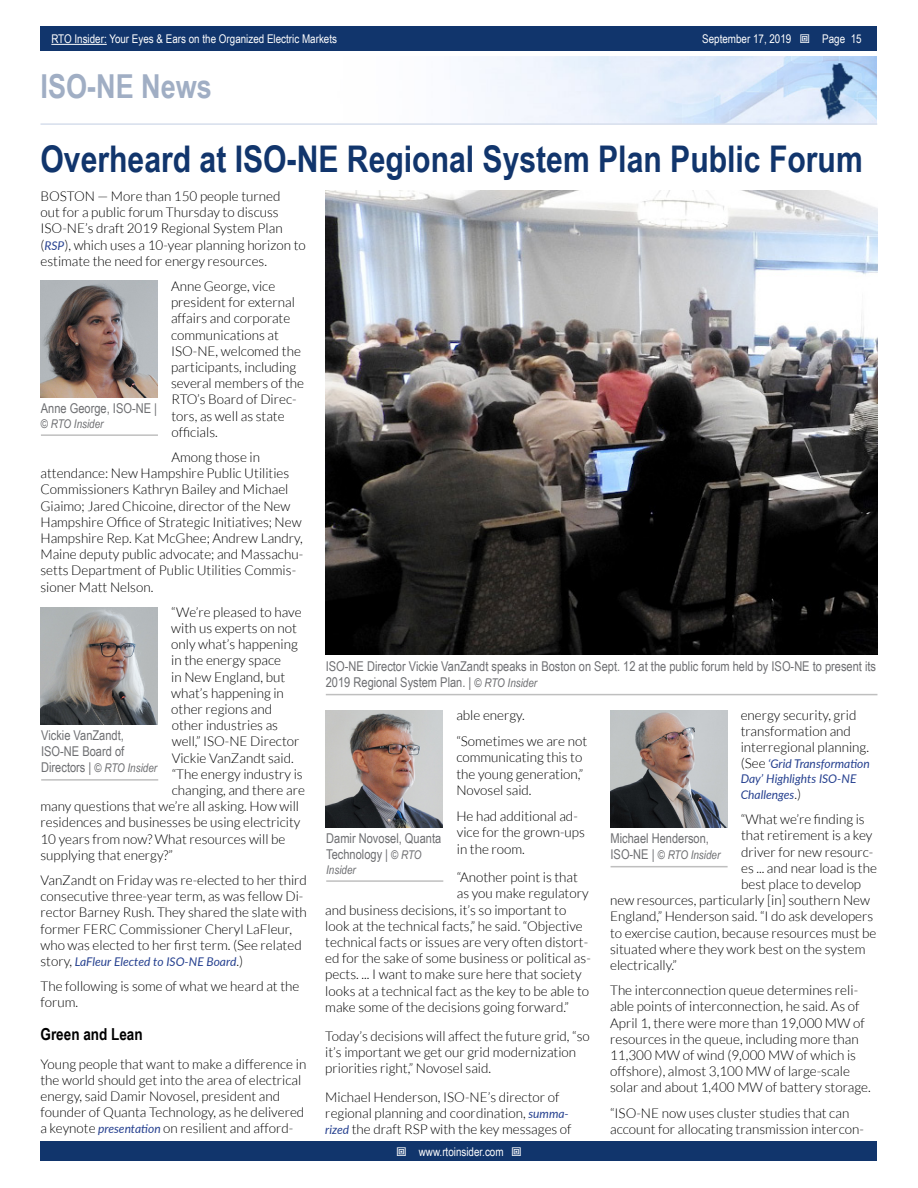
<style>
.page{position:relative;width:918px;height:1188px;background:#fff}
.page>*{position:absolute;margin:0;border:0;box-sizing:border-box;transform-origin:0 0}
.t1{font:700 36.75px "Arial Narrow";color:#11356c}
.t2{font:700 33px "Arial Narrow";color:#a0aec4}
.t3{font:700 16.5px "Arial Narrow";color:#000}
.t4{font:300 13.5px/16.2px "Lato";color:#000}
.t5{font:13.5px/16.2px "Arial Narrow";color:#6d6e71}
.t6{font:12px "Arial Narrow";color:#fff}
.t7{font:italic 12px/14.4px "Lato";color:#25408f}
.t8{font:italic 12px "Arial Narrow";color:#6d6e71}
.s1{font-style:inherit}
.s2{font-weight:400;font-style:italic;font-size:12px;color:#25408f}
.s3{font-weight:300;font-style:normal;font-size:13.5px;color:#000}
.s4{font-style:normal;font-size:13.5px}
.s5{font-style:italic;font-size:12px}
</style>
<div class="page">
<div style="left:41px;top:1142px;width:836px;height:19px;background:#11356c"></div>
<div style="left:41px;top:27px;width:836px;height:24px;background:#11356c"></div>
<hr style="left:51px;top:44px;width:56px;height:1px;background:#fff">
<img style="left:485px;top:56px;width:392px;height:67px">
<hr style="left:40px;top:123px;width:837px;height:2px;background:#d6deec">
<hr style="left:326px;top:694px;width:551px;height:1px;background:#bfbfbf">
<img style="left:325px;top:190px;width:552px;height:464px">
<img style="left:40px;top:281px;width:118px;height:117px">
<hr style="left:41px;top:434px;width:117px;height:2px;background:#bfbfbf">
<img style="left:41px;top:608px;width:117px;height:117px">
<hr style="left:41px;top:779px;width:117px;height:2px;background:#bfbfbf">
<img style="left:326px;top:711px;width:117px;height:117px">
<hr style="left:326px;top:880px;width:117px;height:2px;background:#bfbfbf">
<img style="left:610px;top:711px;width:117px;height:117px">
<hr style="left:611px;top:866px;width:117px;height:1px;background:#bfbfbf">
<p class="t6" style="left:51px;top:30px;width:287px">RTO Insider: Your Eyes &amp; Ears on the Organized Electric Markets</p>
<p class="t6" style="left:702px;top:30px;width:91px">September 17, <span class="s1">2019</span></p>
<p class="t6" style="left:822px;top:30px;width:41px">Page 15</p>
<h2 class="t2" style="left:40px;top:61px;width:173px">ISO-NE News</h2>
<h1 class="t1" style="left:40px;top:131px;width:824px">Overheard at ISO-NE Regional System Plan Public Forum</h1>
<p class="t4" style="left:40px;top:188px;width:267px">BOSTON — More than 150 people turned<br>out for a public forum Thursday to discuss ISO-NE’s draft 2019 Regional System Plan (<span class="s2">RSP</span>), which uses a 10-year planning horizon to estimate the need for energy resources.</p>
<p class="t4" style="left:171px;top:278px;width:134px">Anne George, vice president for external affairs and corporate communications at<br>ISO-NE, welcomed the participants, including several members of the<br>RTO’s Board of Direc&shy;tors, as well as state officials.</p>
<p class="t4" style="left:40px;top:449px;width:264px;text-indent:131px">Among those in attendance: New Hampshire Public Utilities Commissioners Kathryn Bailey and Michael Giaimo; Jared Chicoine, director of the New Hampshire Office of Strategic Initiatives; New Hampshire Rep. Kat McGhee; Andrew Landry, Maine deputy public advocate; and Massachu&shy;setts Department of Public Utilities Commis&shy;sioner Matt Nelson.</p>
<p class="t4" style="left:171px;top:604px;width:132px">“We’re pleased to have</p>
<p class="t4" style="left:171px;top:620px;width:127px">with us experts on not</p>
<p class="t4" style="left:171px;top:636px;width:128px">only what’s happening</p>
<p class="t4" style="left:171px;top:652px;width:111px">in the energy space</p>
<p class="t4" style="left:171px;top:669px;width:116px">in New England, but</p>
<p class="t4" style="left:171px;top:685px;width:114px">what’s happening in</p>
<p class="t4" style="left:171px;top:701px;width:102px">other regions and</p>
<p class="t4" style="left:172px;top:717px;width:108px">other industries as</p>
<p class="t4" style="left:172px;top:733px;width:129px">well,” ISO-NE Director</p>
<p class="t4" style="left:172px;top:750px;width:124px">Vickie VanZandt said.</p>
<p class="t4" style="left:172px;top:766px;width:132px">“The energy industry is</p>
<p class="t4" style="left:172px;top:782px;width:135px">changing, and there are</p>
<p class="t4" style="left:40px;top:798px;width:260px">many questions that we’re all asking. How will</p>
<p class="t4" style="left:40px;top:814px;width:262px">residences and businesses be using electricity</p>
<p class="t4" style="left:40px;top:831px;width:246px">10 years from now? What resources will be</p>
<p class="t4" style="left:40px;top:847px;width:134px">supplying that energy?”</p>
<p class="t4" style="left:40px;top:872px;width:268px">VanZandt on Friday was re-elected to her third consecutive three-year term, as was fellow Di&shy;rector Barney Rush. They shared the slate with former FERC Commissioner Cheryl LaFleur, who was elected to her first term. (See related</p>
<p class="t7" style="left:40px;top:954px;width:204px"><span class="s3">story,</span> LaFleur Elected to ISO-NE Board<span class="s3">.)</span></p>
<p class="t4" style="left:40px;top:978px;width:260px">The following is some of what we heard at the forum.</p>
<p class="t3" style="left:40px;top:1022px;width:104px">Green and Lean</p>
<p class="t4" style="left:40px;top:1056px;width:267px">Young people that want to make a difference in the world should get into the area of electrical energy, said Damir Novosel, president and founder of Quanta Technology, as he delivered a keynote <span class="s2">presentation</span> on resilient and afford-</p>
<p class="t5" style="left:41px;top:400px;width:118px">Anne George, ISO-NE |</p>
<p class="t8" style="left:41px;top:415px;width:64px">© RTO Insider</p>
<p class="t5" style="left:41px;top:727px;width:85px">Vickie VanZandt,<br>ISO-NE Board of</p>
<p class="t8" style="left:41px;top:760px;width:117px"><span class="s4">Directors |</span> © RTO Insider</p>
<p class="t5" style="left:326px;top:658px;width:552px">ISO-NE Director Vickie VanZandt speaks in Boston on Sept. 12 at the public forum held by ISO-NE to present its<br>2019 Regional System Plan. | <span class="s5">© RTO Insider</span></p>
<p class="t4" style="left:456px;top:702px;width:132px;line-height:26.4px">able energy. “Sometimes we are not</p>
<p class="t4" style="left:456px;top:750px;width:129px;text-align:justify">communicating this to the young generation,” Novosel said.</p>
<p class="t4" style="left:456px;top:808px;width:130px">He had additional ad&shy;vice for the grown-ups in the room.</p>
<p class="t4" style="left:457px;top:869px;width:123px">“Another point is that</p>
<p class="t4" style="left:457px;top:886px;width:133px">as you make regulatory</p>
<p class="t4" style="left:325px;top:902px;width:243px">and business decisions, it’s so important to</p>
<p class="t4" style="left:325px;top:918px;width:259px">look at the technical facts,” he said. “Objective</p>
<p class="t4" style="left:325px;top:934px;width:264px">technical facts or issues are very often distort-</p>
<p class="t4" style="left:325px;top:950px;width:267px">ed for the sake of some business or political as-</p>
<p class="t4" style="left:325px;top:967px;width:258px">pects. ... I want to make sure here that society</p>
<p class="t4" style="left:325px;top:983px;width:265px">looks at a technical fact as the key to be able to</p>
<p class="t4" style="left:325px;top:999px;width:245px">make some of the decisions going forward.”</p>
<p class="t4" style="left:325px;top:1028px;width:266px">Today’s decisions will affect the future grid, “so it’s important we get our grid modernization priorities right,” Novosel said.</p>
<p class="t4" style="left:325px;top:1089px;width:248px">Michael Henderson, ISO-NE’s director of regional planning and coordination, <span class="s2">summa&shy;rized</span> the draft RSP with the key messages of</p>
<p class="t5" style="left:326px;top:830px;width:117px">Damir Novosel, Quanta<br>Technology | <span class="s5">© RTO</span></p>
<p class="t8" style="left:326px;top:861px;width:31px">Insider</p>
<p class="t6" style="left:419px;top:1143px;width:86px">www.rtoinsider.com</p>
<p class="t4" style="left:741px;top:707px;width:130px">energy security, grid transformation and interregional planning.</p>
<p class="t7" style="left:741px;top:756px;width:131px"><span class="s3">(See</span> ‘Grid Transformation<br>Day’ Highlights ISO-NE</p>
<p class="t7" style="left:741px;top:787px;width:62px">Challenges<span class="s3">.)</span></p>
<p class="t4" style="left:741px;top:811px;width:126px">“What we’re finding is</p>
<p class="t4" style="left:741px;top:827px;width:133px">that retirement is a key</p>
<p class="t4" style="left:741px;top:844px;width:134px">driver for new resourc-</p>
<p class="t4" style="left:741px;top:860px;width:137px">es ... and near load is the</p>
<p class="t4" style="left:741px;top:876px;width:122px">best place to develop</p>
<p class="t4" style="left:610px;top:892px;width:261px">new resources, particularly [in] southern New</p>
<p class="t4" style="left:610px;top:908px;width:265px">England,” Henderson said. “I do ask developers</p>
<p class="t4" style="left:610px;top:925px;width:268px">to exercise caution, because resources must be</p>
<p class="t4" style="left:610px;top:941px;width:257px">situated where they work best on the system</p>
<p class="t4" style="left:610px;top:957px;width:68px">electrically.”</p>
<p class="t4" style="left:610px;top:982px;width:262px">The interconnection queue determines reli&shy;able points of interconnection, he said. As of April 1, there were more than 19,000 MW of resources in the queue, including more than 11,300 MW of wind (9,000 MW of which is offshore), almost 3,100 MW of large-scale solar and about 1,400 MW of battery storage.</p>
<p class="t4" style="left:610px;top:1105px;width:255px">“ISO-NE now uses cluster studies that can account for allocating transmission intercon-</p>
<p class="t5" style="left:611px;top:830px;width:100px">Michael Henderson,</p>
<p class="t8" style="left:611px;top:847px;width:111px"><span class="s4">ISO-NE |</span> © RTO Insider</p>
</div>
